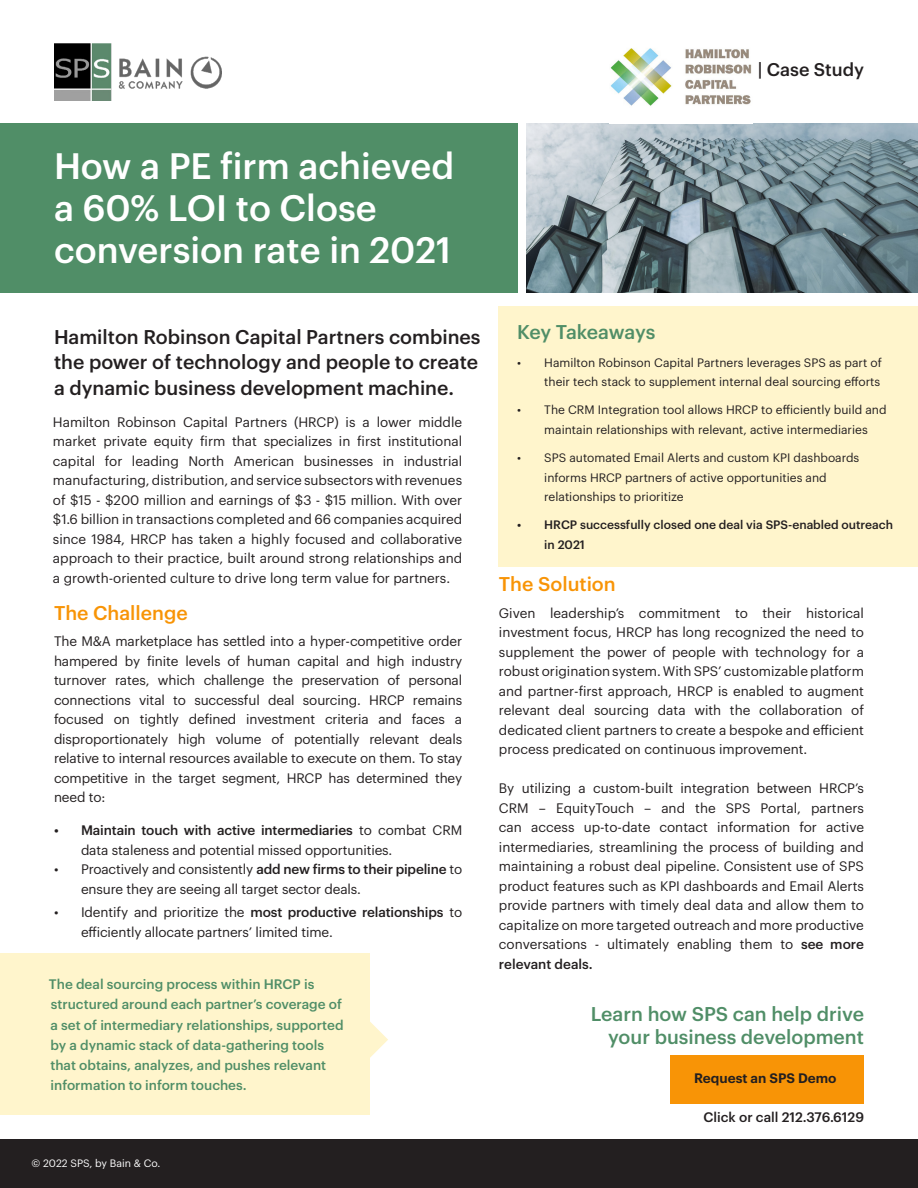
<style>
.page{position:relative;width:918px;height:1188px;background:#fff}
.page>*{position:absolute;margin:0;border:0;box-sizing:border-box;transform-origin:0 0}
.t1{font:500 36px/42px "Graphik";color:#fff}
.t2{font:500 19.5px/25.5px "Graphik";color:#231f20}
.t3{font:500 19.5px/23.4px "Graphik";color:#508e67;text-align:right}
.t4{font:500 19.5px "Graphik";color:#f89406}
.t5{font:500 18px "Graphik";color:#231f20}
.t6{font:13.5px/19.5px "Graphik";letter-spacing:-.01em;color:#231f20;text-align:justify}
.t7{font:500 13.5px/20.2px "Graphik";color:#508e67}
.t8{font:500 13.5px "Graphik";color:#231f20}
.t9{font:600 13.5px "Graphik";color:#231f20}
.t10{font:12px/19.5px "Graphik";color:#231f20}
.t11{font:500 12px/19.5px "Graphik";color:#231f20}
.t12{font:10.5px "Graphik";color:#fff}
.s1{font-weight:500}
</style>
<div class="page">
<div style="left:499px;top:307px;width:419px;height:260px;background:#fff5cc"></div>
<img style="left:55px;top:43px;width:167px;height:57px">
<div style="left:0;top:123px;width:517px;height:170px;background:#508e67"></div>
<img style="left:526px;top:123px;width:392px;height:170px">
<div style="left:670px;top:1055px;width:194px;height:49px;background:#f89406"></div>
<div style="left:0;top:1139px;width:918px;height:49px;background:#231f20"></div>
<img style="left:610px;top:48px;width:142px;height:58px">
<div style="left:0;top:954px;width:370px;height:161px;background:#fff5cc"></div>
<svg style="left:370px;top:1022px;width:18px;height:36px"></svg>
<p class="t5" style="left:758px;top:55px;width:108px">| Case Study</p>
<p class="t1" style="left:54px;top:142px;width:402px">How a PE firm achieved a 60% LOI to Close conversion rate in 2021</p>
<p class="t2" style="left:54px;top:322px;width:428px">Hamilton Robinson Capital Partners combines the power of technology and people to create a dynamic business development machine.</p>
<p class="t6" style="left:53px;top:411px;width:411px">Hamilton Robinson Capital Partners (HRCP) is a lower middle market private equity firm that specializes in first institutional capital for leading North American businesses in industrial manufacturing, distribution, and service subsectors with revenues of $15 - $200 million and earnings of $3 - $15 million. With over $1.6 billion in transactions completed and 66 companies acquired since 1984, HRCP has taken a highly focused and collaborative approach to their practice, built around strong relationships and a growth-oriented culture to drive long term value for partners.</p>
<p class="t4" style="left:54px;top:598px;width:135px">The Challenge</p>
<p class="t6" style="left:54px;top:630px;width:410px">The M&amp;A marketplace has settled into a hyper-competitive order hampered by finite levels of human capital and high industry turnover rates, which challenge the preservation of personal connections vital to successful deal sourcing. HRCP remains focused on tightly defined investment criteria and faces a disproportionately high volume of potentially relevant deals relative to internal resources available to execute on them. To stay competitive in the target segment, HRCP has determined they need to:</p>
<p class="t6" style="left:81px;top:819px;width:383px;text-indent:-27px"><span class="s1">• Maintain touch with active intermediaries</span> to combat CRM data staleness and potential missed opportunities.</p>
<p class="t6" style="left:81px;top:858px;width:383px;text-indent:-27px">• Proactively and consistently <span class="s1">add new firms to their pipeline</span> to ensure they are seeing all target sector deals.</p>
<p class="t6" style="left:81px;top:902px;width:383px;text-indent:-27px">• Identify and prioritize the <span class="s1">most productive relationships</span> to efficiently allocate partners’ limited time.</p>
<p class="t7" style="left:49px;top:973px;width:296px">The deal sourcing process within HRCP is structured around each partner’s coverage of a set of intermediary relationships, supported by a dynamic stack of data-gathering tools that obtains, analyzes, and pushes relevant information to inform touches.</p>
<p class="t12" style="left:32px;top:1155px;width:131px">© 2022 SPS, by Bain &amp; Co.</p>
<p class="t3" style="left:517px;top:318px;width:140px">Key Takeaways</p>
<p class="t10" style="left:517px;top:352px;width:366px;text-align:right">• Hamilton Robinson Capital Partners leverages SPS as part of their tech stack to supplement internal deal sourcing efforts</p>
<p class="t10" style="left:544px;top:399px;width:344px;text-indent:-27px">• The CRM Integration tool allows HRCP to efficiently build and maintain relationships with relevant, active intermediaries</p>
<p class="t10" style="left:544px;top:447px;width:317px;text-indent:-27px">• SPS automated Email Alerts and custom KPI dashboards informs HRCP partners of active opportunities and relationships to prioritize</p>
<p class="t11" style="left:544px;top:514px;width:350px;text-indent:-27px">• HRCP successfully closed one deal via SPS-enabled outreach in 2021</p>
<p class="t4" style="left:499px;top:570px;width:118px">The Solution</p>
<p class="t6" style="left:499px;top:602px;width:367px">Given leadership’s commitment to their historical investment focus, HRCP has long recognized the need to supplement the power of people with technology for a robust origination system. With SPS’ customizable platform and partner-first approach, HRCP is enabled to augment relevant deal sourcing data with the collaboration of dedicated client partners to create a bespoke and efficient process predicated on continuous improvement.</p>
<p class="t6" style="left:499px;top:777px;width:367px">By utilizing a custom-built integration between HRCP’s CRM – EquityTouch – and the SPS Portal, partners can access up-to-date contact information for active intermediaries, streamlining the process of building and maintaining a robust deal pipeline. Consistent use of SPS product features such as KPI dashboards and Email Alerts provide partners with timely deal data and allow them to capitalize on more targeted outreach and more productive conversations - ultimately enabling them to <span class="s1">see more relevant deals.</span></p>
<p class="t3" style="left:591px;top:1000px;width:275px">Learn how SPS can help drive your business development</p>
<p class="t9" style="left:694px;top:1068px;width:144px">Request an SPS Demo</p>
<p class="t8" style="left:704px;top:1107px;width:162px">Click or call 212.376.6129</p>
</div>
